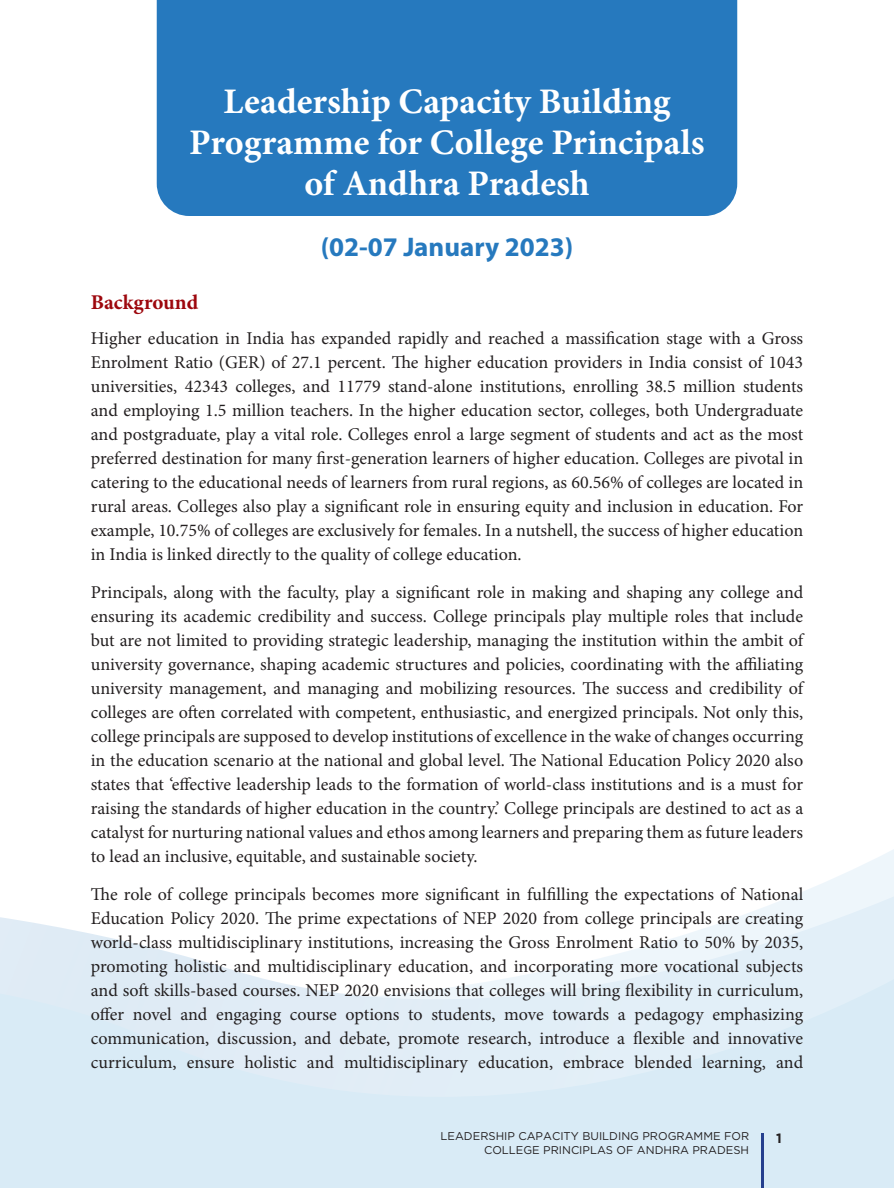
<style>
.page{position:relative;width:894px;height:1188px;background:#fff}
.page>*{position:absolute;margin:0;border:0;box-sizing:border-box;transform-origin:0 0}
.t1{font:700 36px/41.4px "Minion Pro";color:#fff;text-align:center}
.t2{font:700 27px "Myriad Pro";color:#2679be}
.Heading{font:700 21px "Minion Pro";color:#9d070d}
.Body_Text{font:18px/24px "Minion Pro";color:#231f20;text-align:justify}
.t3{font:700 13.5px "Gotham";color:#231f20}
.t4{font:11.25px/13.5px "Gotham";color:#231f20;text-align:right}
</style>
<div class="page">
<svg style="left:0;top:878px;width:893px;height:310px"></svg>
<hr style="left:761px;top:1133px;width:2px;height:55px;background:#253f8e">
<div style="left:157px;top:0;width:580px;height:216px;background:#2679be"></div>
<p class="t1" style="left:189px;top:80px;width:516px">Leadership Capacity Building<br>Programme for College Principals of Andhra Pradesh</p>
<p class="t2" style="left:320px;top:229px;width:254px">(02-07 January 2023)</p>
<p class="Heading" style="left:91px;top:288px;width:109px">Background</p>
<p class="Body_Text" style="left:91px;top:326px;width:713px">Higher education in India has expanded rapidly and reached a massification stage with a Gross Enrolment Ratio (GER) of 27.1 percent. The higher education providers in India consist of 1043 universities, 42343 colleges, and 11779 stand-alone institutions, enrolling 38.5 million students and employing 1.5 million teachers. In the higher education sector, colleges, both Undergraduate and postgraduate, play a vital role. Colleges enrol a large segment of students and act as the most preferred destination for many first-generation learners of higher education. Colleges are pivotal in catering to the educational needs of learners from rural regions, as 60.56% of colleges are located in rural areas. Colleges also play a significant role in ensuring equity and inclusion in education. For example, 10.75% of colleges are exclusively for females. In a nutshell, the success of higher education in India is linked directly to the quality of college education.</p>
<p class="Body_Text" style="left:91px;top:580px;width:713px">Principals, along with the faculty, play a significant role in making and shaping any college and ensuring its academic credibility and success. College principals play multiple roles that include but are not limited to providing strategic leadership, managing the institution within the ambit of university governance, shaping academic structures and policies, coordinating with the affiliating university management, and managing and mobilizing resources. The success and credibility of colleges are often correlated with competent, enthusiastic, and energized principals. Not only this, college principals are supposed to develop institutions of excellence in the wake of changes occurring in the education scenario at the national and global level. The National Education Policy 2020 also states that ‘effective leadership leads to the formation of world-class institutions and is a must for raising the standards of higher education in the country.’ College principals are destined to act as a catalyst for nurturing national values and ethos among learners and preparing them as future leaders to lead an inclusive, equitable, and sustainable society.</p>
<p class="Body_Text" style="left:91px;top:882px;width:713px">The role of college principals becomes more significant in fulfilling the expectations of National Education Policy 2020. The prime expectations of NEP 2020 from college principals are creating world-class multidisciplinary institutions, increasing the Gross Enrolment Ratio to 50% by 2035, promoting holistic and multidisciplinary education, and incorporating more vocational subjects and soft skills-based courses. NEP 2020 envisions that colleges will bring flexibility in curriculum, offer novel and engaging course options to students, move towards a pedagogy emphasizing communication, discussion, and debate, promote research, introduce a flexible and innovative curriculum, ensure holistic and multidisciplinary education, embrace blended learning, and</p>
<p class="t4" style="left:440px;top:1129px;width:310px">LEADERSHIP CAPACITY BUILDING PROGRAMME FOR<br>COLLEGE PRINCIPLAS OF ANDHRA PRADESH</p>
<p class="t3" style="left:775px;top:1131px;width:7px">1</p>
</div>
